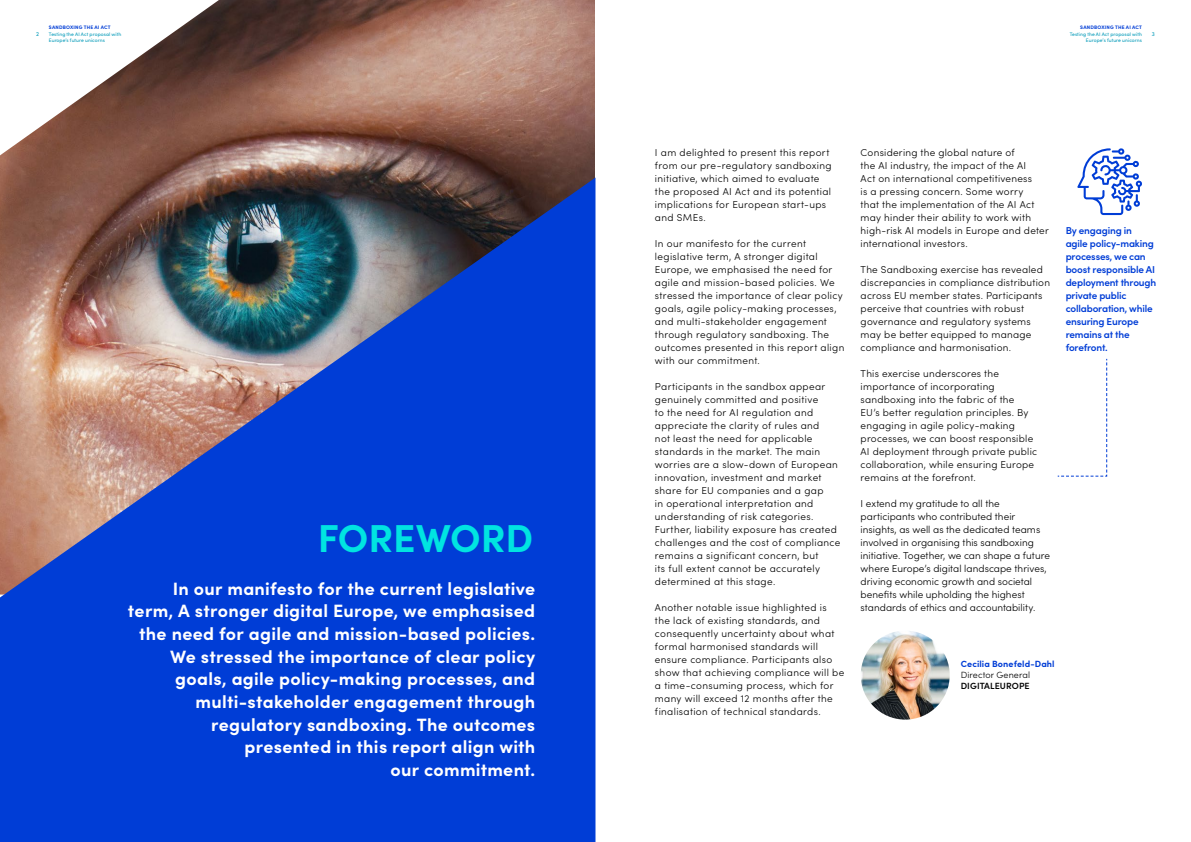
<style>
.page{position:relative;width:1191px;height:842px;background:#fff}
.page>*{position:absolute;margin:0;border:0;box-sizing:border-box;transform-origin:0 0}
.t1{font:700 39px "Sofia Pro";color:#00e4e1}
.t2{font:700 17.9px/22.6px "Sofia Pro";letter-spacing:.015em;color:#fff;text-align:right}
.t3{font:300 10px/13px "Sofia Pro";letter-spacing:.03em;color:#000}
.t4{font:300 10px/13px "Sofia Pro";letter-spacing:.005em;color:#000}
.t5{font:600 10px/13px "Sofia Pro";letter-spacing:-.02em;color:#003dd6}
.t6{font:700 9px "Sofia Pro";letter-spacing:.01em;color:#003dd6}
.t7{font:300 9px "Sofia Pro";letter-spacing:.01em;color:#000}
.t8{font:600 9px "Sofia Pro";letter-spacing:.005em;color:#000}
.t9{font:5.8px "Sofia Pro";color:#0099b8}
.t10{font:5px/6.5px "Sofia Pro";letter-spacing:.015em;color:#0099b8}
.t11{font:700 5px "Sofia Pro";letter-spacing:.035em;color:#003dd6}
</style>
<div class="page">
<img style="left:0;top:0;width:595px;height:178px">
<img style="left:0;top:178px;width:595px;height:664px">
<svg style="left:1057px;top:358px;width:50px;height:119px"></svg>
<svg style="left:1077px;top:148px;width:65px;height:67px"></svg>
<img style="left:860px;top:631px;width:89px;height:89px;border-radius:44px">
<p class="t11" style="left:49px;top:24px;width:63px">SANDBOXING THE AI ACT</p>
<p class="t10" style="left:49px;top:31px;width:74px">Testing the AI Act proposal with<br>Europe’s future unicorns</p>
<p class="t11" style="left:1080px;top:24px;width:63px">SANDBOXING THE AI ACT</p>
<p class="t10" style="left:1069px;top:31px;width:74px;text-align:right">Testing the AI Act proposal with<br>Europe’s future unicorns</p>
<p class="t9" style="left:36px;top:30px;width:4px">2</p>
<p class="t9" style="left:1152px;top:30px;width:4px">3</p>
<h1 class="t1" style="left:318px;top:508px;width:217px">FOREWORD</h1>
<p class="t2" style="left:128px;top:576px;width:409px">In our manifesto for the current legislative term, A stronger digital Europe, we emphasised the need for agile and mission-based policies.<br>We stressed the importance of clear policy goals, agile policy-making processes, and multi-stakeholder engagement through regulatory sandboxing. The outcomes presented in this report align with<br>our commitment.</p>
<p class="t3" style="left:655px;top:145px;width:178px">I am delighted to present this report from our pre-regulatory sandboxing initiative, which aimed to evaluate the proposed AI Act and its potential implications for European start-ups and SMEs.</p>
<p class="t3" style="left:655px;top:236px;width:191px">In our manifesto for the current legislative term, A stronger digital Europe, we emphasised the need for agile and mission-based policies. We stressed the importance of clear policy goals, agile policy-making processes, and multi-stakeholder engagement through regulatory sandboxing. The outcomes presented in this report align with our commitment.</p>
<p class="t3" style="left:655px;top:379px;width:187px">Participants in the sandbox appear genuinely committed and positive<br>to the need for AI regulation and appreciate the clarity of rules and<br>not least the need for applicable standards in the market. The main worries are a slow-down of European innovation, investment and market share for EU companies and a gap<br>in operational interpretation and understanding of risk categories.<br>Further, liability exposure has created challenges and the cost of compliance remains a significant concern, but<br>its full extent cannot be accurately determined at this stage.</p>
<p class="t3" style="left:655px;top:600px;width:191px">Another notable issue highlighted is<br>the lack of existing standards, and consequently uncertainty about what formal harmonised standards will ensure compliance. Participants also show that achieving compliance will be a time-consuming process, which for many will exceed 12 months after the finalisation of technical standards.</p>
<p class="t3" style="left:860px;top:145px;width:190px">Considering the global nature of<br>the AI industry, the impact of the AI<br>Act on international competitiveness<br>is a pressing concern. Some worry<br>that the implementation of the AI Act may hinder their ability to work with high-risk AI models in Europe and deter international investors.</p>
<p class="t3" style="left:860px;top:262px;width:191px">The Sandboxing exercise has revealed discrepancies in compliance distribution across EU member states. Participants perceive that countries with robust governance and regulatory systems may be better equipped to manage compliance and harmonisation.</p>
<p class="t3" style="left:860px;top:366px;width:178px">This exercise underscores the importance of incorporating sandboxing into the fabric of the<br>EU’s better regulation principles. By engaging in agile policy-making processes, we can boost responsible AI deployment through private public collaboration, while ensuring Europe remains at the forefront.</p>
<p class="t4" style="left:860px;top:496px;width:191px">I extend my gratitude to all the participants who contributed their insights, as well as the dedicated teams involved in organising this sandboxing initiative. Together, we can shape a future where Europe’s digital landscape thrives, driving economic growth and societal benefits while upholding the highest standards of ethics and accountability.</p>
<p class="t5" style="left:1065px;top:223px;width:92px">By engaging in agile policy-making processes, we can boost responsible AI deployment through private public collaboration, while ensuring Europe remains at the forefront.</p>
<p class="t6" style="left:960px;top:656px;width:95px">Cecilia Bonefeld-Dahl</p>
<p class="t7" style="left:960px;top:668px;width:71px">Director General</p>
<p class="t8" style="left:960px;top:679px;width:70px">DIGITALEUROPE</p>
</div>
